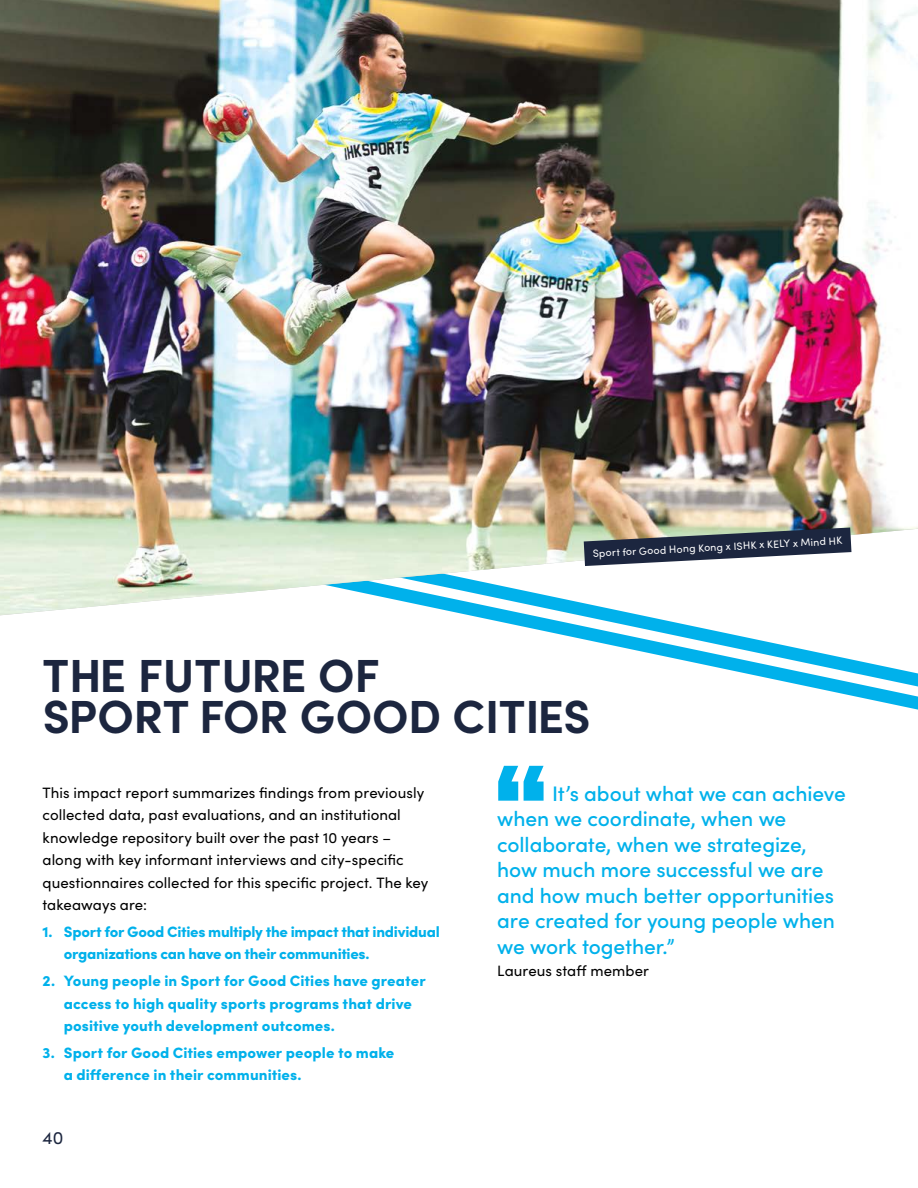
<style>
.page{position:relative;width:918px;height:1188px;background:#fff}
.page>*{position:absolute;margin:0;border:0;box-sizing:border-box;transform-origin:0 0}
.t1{font:700 46.5px/40.5px "Sofia Pro";letter-spacing:-.005em;color:#1c263f}
.t2{font:500 21px/25.5px "Sofia Pro";letter-spacing:-.005em;color:#00b1eb}
.t3{font:18px "Sofia Pro";color:#1c263f}
.t4{font:15px/22.5px "Sofia Pro";letter-spacing:.005em;color:#000}
.t5{font:900 15px/22.5px "Sofia Pro";letter-spacing:.005em;color:#00b1eb}
.t6{font:900 15px/22.5px "Sofia Pro";letter-spacing:-.02em;color:#00b1eb}
.t7{font:10.5px "Sofia Pro";color:#fff}
</style>
<div class="page">
<svg style="left:498px;top:766px;width:46px;height:35px"></svg>
<svg style="left:468px;top:615px;width:450px;height:95px"></svg>
<img style="left:0;top:0;width:918px;height:615px">
<svg style="left:584px;top:528px;width:267px;height:38px"></svg>
<p class="t7" style="left:592px;top:546px;width:251px;rotate:-3deg">Sport for Good Hong Kong x ISHK x KELY x Mind HK</p>
<h1 class="t1" style="left:43px;top:652px;width:549px">THE FUTURE OF<br>SPORT FOR GOOD CITIES</h1>
<p class="t4" style="left:43px;top:780px;width:387px">This impact report summarizes findings from previously collected data, past evaluations, and an institutional knowledge repository built over the past 10 years – along with key informant interviews and city-specific questionnaires collected for this specific project. The key takeaways are:</p>
<p class="t6" style="left:64px;top:919px;width:378px;text-indent:-21px">1. Sport for Good Cities multiply the impact that individual organizations can have on their communities.</p>
<p class="t5" style="left:64px;top:968px;width:364px;text-indent:-21px">2. Young people in Sport for Good Cities have greater access to high quality sports programs that drive positive youth development outcomes.</p>
<p class="t5" style="left:64px;top:1040px;width:332px;text-indent:-21px">3. Sport for Good Cities empower people to make a difference in their communities.</p>
<p class="t3" style="left:43px;top:1125px;width:22px">40</p>
<h2 class="t2" style="left:497px;top:779px;width:350px;text-indent:55px">It’s about what we can achieve when we coordinate, when we collaborate, when we strategize, how much more successful we are and how much better opportunities are created for young people when we work together.”</h2>
<p class="t4" style="left:497px;top:959px;width:153px">Laureus staff member</p>
</div>
